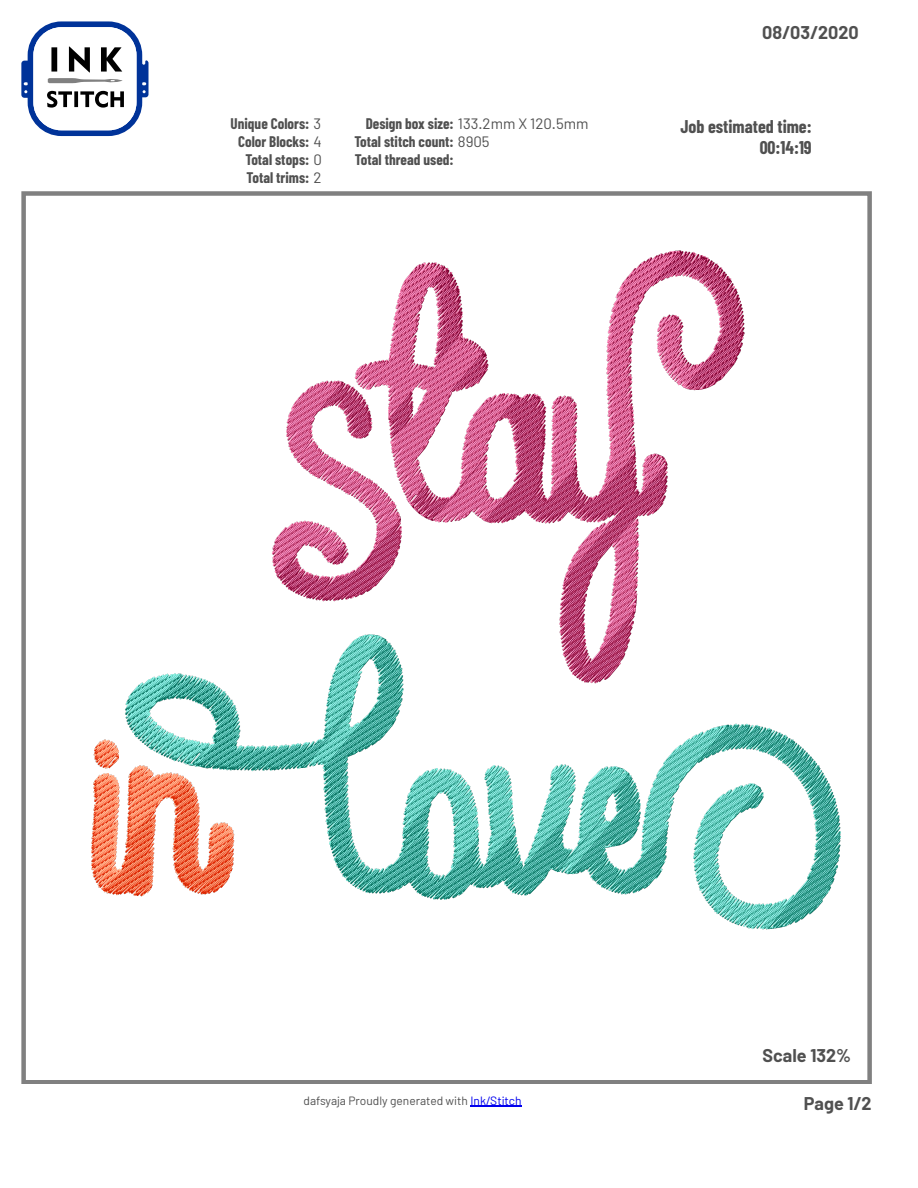
<style>
.page{position:relative;width:918px;height:1188px;background:#fff}
.page>*{position:absolute;margin:0;border:0;box-sizing:border-box;transform-origin:0 0}
.t1{font:700 18px "Barlow";color:#505050}
.t2{font:700 18px/21.3px "Barlow Condensed";color:#505050;text-align:right}
.t3{font:700 15px/18px "Barlow Condensed";color:#505050;text-align:right}
.t4{font:15px "Barlow";color:#505050}
.t5{font:12px "Barlow";color:#505050}
.s1{font-family:"Barlow";font-weight:400}
.s2{font-family:"Barlow Condensed";font-weight:700}
.s3{color:#00e}
</style>
<div class="page">
<svg style="left:21px;top:21px;width:127px;height:115px"></svg>
<div style="left:21px;top:191px;width:851px;height:893px;border:4px solid #808080"></div>
<img style="left:91px;top:250px;width:750px;height:680px">
<hr style="left:470px;top:1106px;width:52px;height:1px;background:#00e">
<p class="t3" style="left:231px;top:114px;width:93px">Unique Colors: <span class="s1">3<br></span>Color Blocks: <span class="s1">4<br></span>Total stops: <span class="s1">0<br></span>Total trims: <span class="s1">2</span></p>
<p class="t4" style="left:366px;top:114px;width:224px"><span class="s2">Design box size:</span> 133.2mm X 120.5mm</p>
<p class="t3" style="left:354px;top:132px;width:137px;text-align:left">Total stitch count: <span class="s1">8905<br></span>Total thread used:</p>
<p class="t1" style="left:762px;top:21px;width:98px">08/03/2020</p>
<p class="t2" style="left:680px;top:115px;width:133px">Job estimated time:<br>00:14:19</p>
<p class="t5" style="left:304px;top:1093px;width:219px">dafsyaja Proudly generated with <span class="s3">Ink/Stitch</span></p>
<p class="t1" style="left:763px;top:1044px;width:90px">Scale 132%</p>
<p class="t1" style="left:804px;top:1092px;width:69px">Page 1/2</p>
</div>
